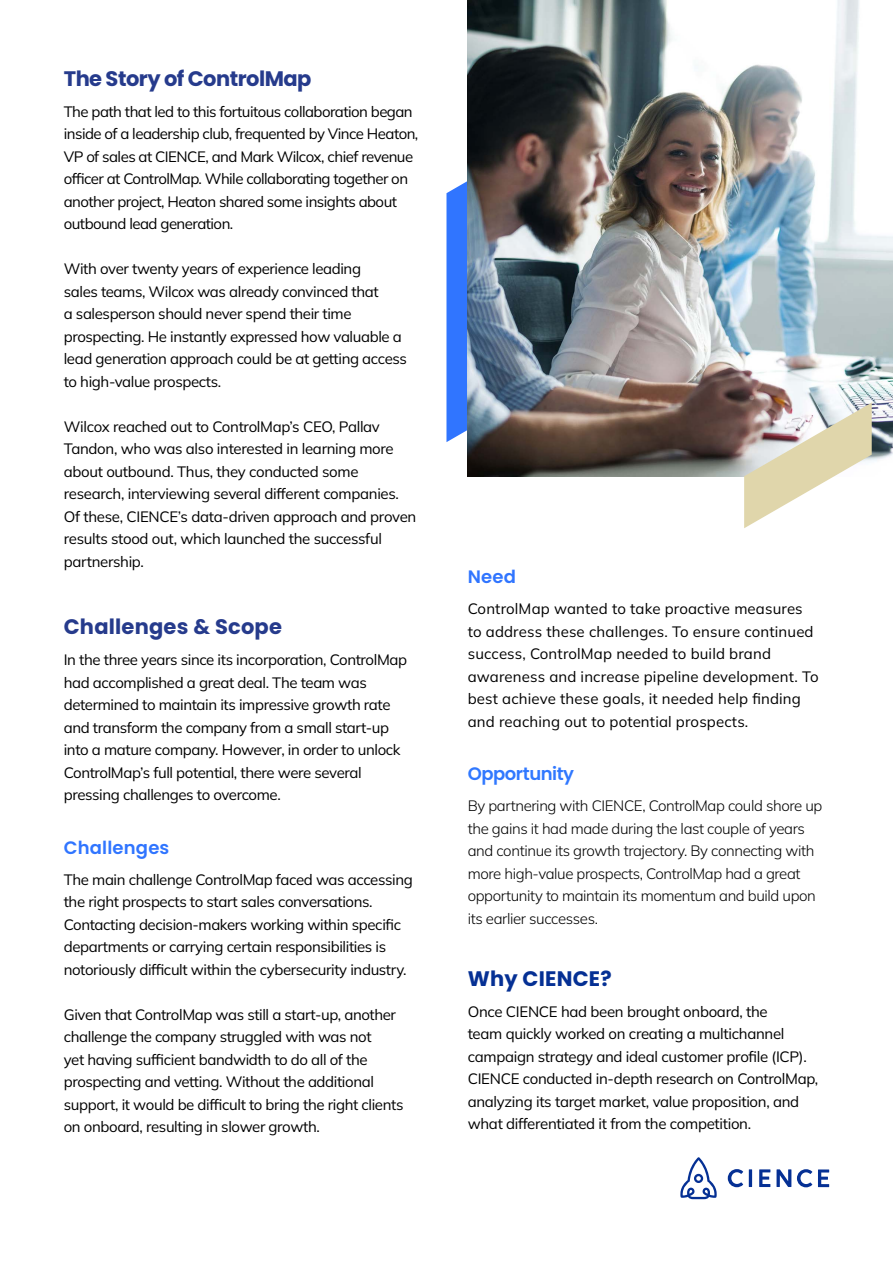
<style>
.page{position:relative;width:893px;height:1263px;background:#fff}
.page>*{position:absolute;margin:0;border:0;box-sizing:border-box;transform-origin:0 0}
.t1{font:700 21px "Poppins";letter-spacing:-.025em;color:#263b8c}
.t2{font:700 21px "Poppins";letter-spacing:.01em;color:#263b8c}
.t3{font:700 21px "Poppins";letter-spacing:.01em;color:#053094}
.t4{font:600 18px "Poppins";letter-spacing:.01em;color:#3075ff}
.t5{font:600 18px "Poppins";letter-spacing:-.025em;color:#3078ff}
.t6{font:15px/22.5px "Mulish";letter-spacing:-.025em;color:#000}
.t7{font:300 15px/22.5px "Mulish";letter-spacing:-.025em;color:#000}
.t8{font:15px/22.5px "Mulish";letter-spacing:.01em;color:#000}
</style>
<div class="page">
<svg style="left:446px;top:0;width:22px;height:442px;fill:#3075ff"></svg>
<img style="left:468px;top:0;width:425px;height:476px">
<svg style="left:728px;top:1169px;width:15px;height:18px"></svg>
<hr style="left:749px;top:1169px;width:3px;height:18px;background:#053094">
<svg style="left:759px;top:1169px;width:11px;height:18px"></svg>
<svg style="left:797px;top:1169px;width:15px;height:18px"></svg>
<svg style="left:818px;top:1169px;width:11px;height:18px"></svg>
<svg style="left:776px;top:1169px;width:15px;height:18px"></svg>
<svg style="left:680px;top:1157px;width:37px;height:42px"></svg>
<svg style="left:744px;top:403px;width:128px;height:125px"></svg>
<h1 class="t1" style="left:64px;top:66px;width:249px">The Story of ControlMap</h1>
<p class="t6" style="left:64px;top:100px;width:356px">The path that led to this fortuitous collaboration began inside of a leadership club, frequented by Vince Heaton, VP of sales at CIENCE, and Mark Wilcox, chief revenue officer at ControlMap. While collaborating together on another project, Heaton shared some insights about outbound lead generation.</p>
<p class="t6" style="left:64px;top:257px;width:345px">With over twenty years of experience leading<br>sales teams, Wilcox was already convinced that<br>a salesperson should never spend their time prospecting. He instantly expressed how valuable a lead generation approach could be at getting access to high-value prospects.</p>
<p class="t6" style="left:64px;top:415px;width:354px">Wilcox reached out to ControlMap’s CEO, Pallav Tandon, who was also interested in learning more about outbound. Thus, they conducted some research, interviewing several different companies.<br>Of these, CIENCE’s data-driven approach and proven results stood out, which launched the successful partnership.</p>
<h1 class="t2" style="left:64px;top:615px;width:220px">Challenges &amp; Scope</h1>
<p class="t6" style="left:64px;top:648px;width:345px">In the three years since its incorporation, ControlMap had accomplished a great deal. The team was determined to maintain its impressive growth rate and transform the company from a small start-up into a mature company. However, in order to unlock ControlMap’s full potential, there were several pressing challenges to overcome.</p>
<p class="t4" style="left:64px;top:837px;width:107px">Challenges</p>
<p class="t6" style="left:64px;top:868px;width:350px">The main challenge ControlMap faced was accessing the right prospects to start sales conversations.<br>Contacting decision-makers working within specific departments or carrying certain responsibilities is notoriously difficult within the cybersecurity industry.</p>
<p class="t6" style="left:64px;top:1003px;width:341px">Given that ControlMap was still a start-up, another challenge the company struggled with was not<br>yet having sufficient bandwidth to do all of the prospecting and vetting. Without the additional support, it would be difficult to bring the right clients on onboard, resulting in slower growth.</p>
<p class="t4" style="left:468px;top:566px;width:50px">Need</p>
<p class="t8" style="left:468px;top:597px;width:352px">ControlMap wanted to take proactive measures to address these challenges. To ensure continued success, ControlMap needed to build brand awareness and increase pipeline development. To best achieve these goals, it needed help finding and reaching out to potential prospects.</p>
<p class="t5" style="left:468px;top:763px;width:108px">Opportunity</p>
<p class="t7" style="left:468px;top:794px;width:356px">By partnering with CIENCE, ControlMap could shore up the gains it had made during the last couple of years and continue its growth trajectory. By connecting with more high-value prospects, ControlMap had a great opportunity to maintain its momentum and build upon its earlier successes.</p>
<h1 class="t3" style="left:468px;top:966px;width:146px">Why CIENCE?</h1>
<p class="t6" style="left:468px;top:1000px;width:352px">Once CIENCE had been brought onboard, the<br>team quickly worked on creating a multichannel campaign strategy and ideal customer profile (ICP).<br>CIENCE conducted in-depth research on ControlMap, analyzing its target market, value proposition, and what differentiated it from the competition.</p>
</div>
